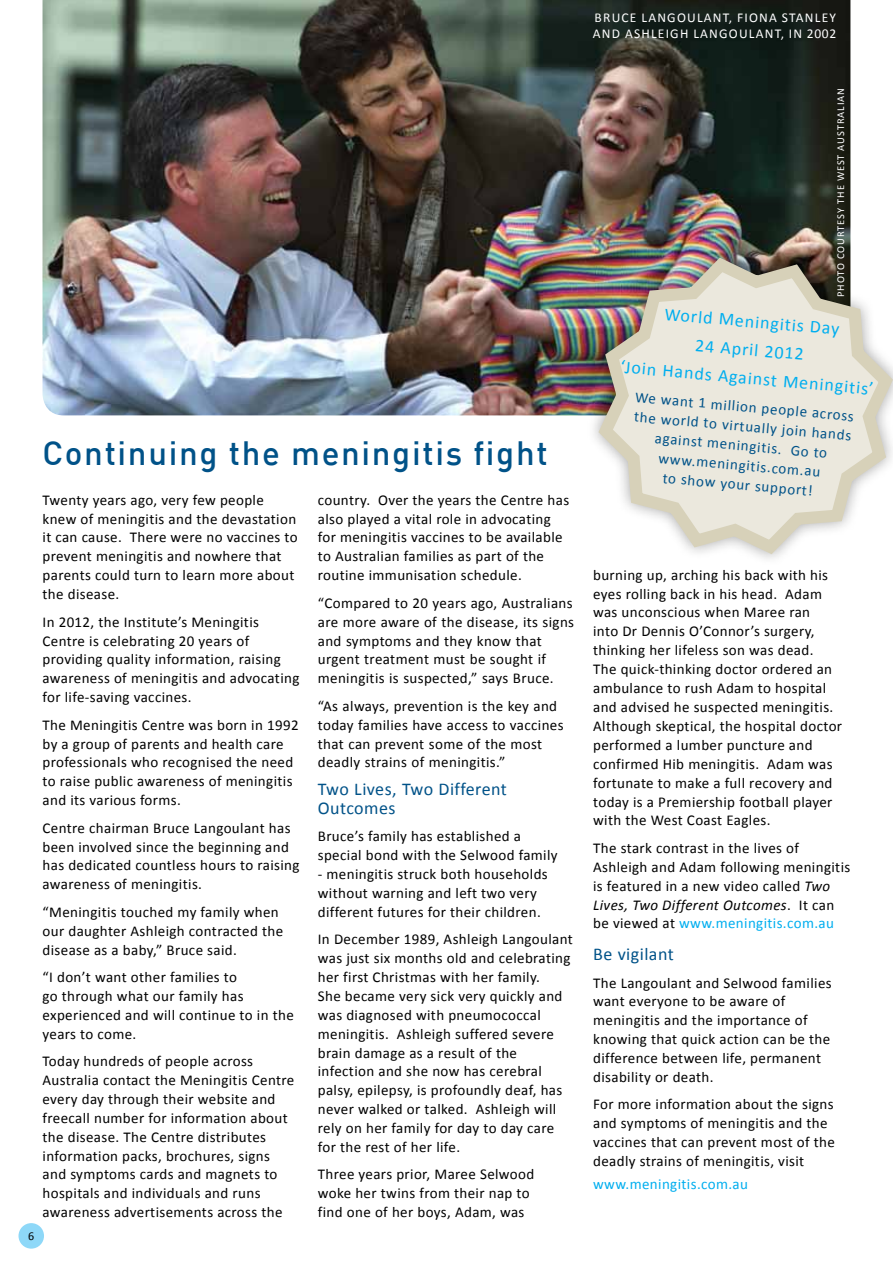
<style>
.page{position:relative;width:893px;height:1263px;background:#fff}
.page>*{position:absolute;margin:0;border:0;box-sizing:border-box;transform-origin:0 0}
.t1{font:500 33px "DIN";letter-spacing:.05em;color:#005288}
.t2{font:18px/28.2px "Calibri";color:#00aeef;text-align:center}
.t3{font:18px/18.9px "Calibri";letter-spacing:.025em;color:#005288}
.t4{font:15px/18.9px "Calibri";letter-spacing:.025em;color:#000}
.t5{font:15px/19.5px "Calibri";color:#005288;text-align:center}
.t6{font:15px "Calibri";letter-spacing:.025em;color:#00aeef}
.t7{font:13.5px "Calibri";color:#fff}
.t8{font:12px "Calibri";color:#000}
.t9{font:10.5px "Calibri";color:#fff}
.s1{font-style:italic}
.s2{color:#00aeef}
</style>
<div class="page">
<div style="left:19px;top:1223px;width:25px;height:25px;background:#8ed8f8;border-radius:50%"></div>
<img style="left:43px;top:0;width:807px;height:415px">
<div style="left:586px;top:245px;width:307px;height:322px;background:#000;opacity:.35"></div>
<svg style="left:591px;top:250px;width:302px;height:311px"></svg>
<h1 class="t1" style="left:43px;top:432px;width:507px">Continuing the meningitis fight</h1>
<p class="t8" style="left:28px;top:1229px;width:8px">6</p>
<p class="t4" style="left:43px;top:490px;width:257px">Twenty years ago, very few people knew of meningitis and the devastation it can cause. There were no vaccines to prevent meningitis and nowhere that parents could turn to learn more about the disease.</p>
<p class="t4" style="left:43px;top:612px;width:258px">In 2012, the Institute’s Meningitis Centre is celebrating 20 years of providing quality information, raising awareness of meningitis and advocating for life-saving vaccines.</p>
<p class="t4" style="left:43px;top:715px;width:258px">The Meningitis Centre was born in 1992 by a group of parents and health care professionals who recognised the need to raise public awareness of meningitis and its various forms.</p>
<p class="t4" style="left:43px;top:818px;width:259px">Centre chairman Bruce Langoulant has been involved since the beginning and has dedicated countless hours to raising awareness of meningitis.</p>
<p class="t4" style="left:43px;top:902px;width:242px">“Meningitis touched my family when our daughter Ashleigh contracted the disease as a baby,” Bruce said.</p>
<p class="t4" style="left:43px;top:967px;width:253px">“I don’t want other families to<br>go through what our family has experienced and will continue to in the years to come.</p>
<p class="t4" style="left:43px;top:1052px;width:253px">Today hundreds of people across Australia contact the Meningitis Centre every day through their website and freecall number for information about the disease. The Centre distributes information packs, brochures, signs and symptoms cards and magnets to hospitals and individuals and runs awareness advertisements across the</p>
<p class="t4" style="left:318px;top:490px;width:253px">country. Over the years the Centre has also played a vital role in advocating for meningitis vaccines to be available to Australian families as part of the routine immunisation schedule.</p>
<p class="t4" style="left:318px;top:593px;width:258px">“Compared to 20 years ago, Australians are more aware of the disease, its signs and symptoms and they know that urgent treatment must be sought if meningitis is suspected,” says Bruce.</p>
<p class="t4" style="left:318px;top:696px;width:247px">“As always, prevention is the key and today families have access to vaccines that can prevent some of the most deadly strains of meningitis.”</p>
<p class="t3" style="left:318px;top:779px;width:191px">Two Lives, Two Different<br>Outcomes</p>
<p class="t4" style="left:318px;top:827px;width:241px">Bruce’s family has established a special bond with the Selwood family</p>
<p class="t4" style="left:318px;top:864px;width:231px">- meningitis struck both households without warning and left two very different futures for their children.</p>
<p class="t4" style="left:318px;top:930px;width:257px">In December 1989, Ashleigh Langoulant was just six months old and celebrating her first Christmas with her family.<br>She became very sick very quickly and was diagnosed with pneumococcal meningitis. Ashleigh suffered severe brain damage as a result of the infection and she now has cerebral palsy, epilepsy, is profoundly deaf, has never walked or talked. Ashleigh will rely on her family for day to day care for the rest of her life.</p>
<p class="t4" style="left:318px;top:1165px;width:218px">Three years prior, Maree Selwood woke her twins from their nap to find one of her boys, Adam, was</p>
<p class="t7" style="left:595px;top:9px;width:10px">bruce</p>
<p class="t7" style="left:641px;top:9px;width:10px">langoulant</p>
<p class="t7" style="left:729px;top:9px;width:17px">, fiona</p>
<p class="t7" style="left:782px;top:9px;width:9px">stanle</p>
<p class="t7" style="left:829px;top:9px;width:8px">y</p>
<p class="t7" style="left:593px;top:25px;width:10px">and</p>
<p class="t7" style="left:625px;top:25px;width:9px">ashleigh</p>
<p class="t7" style="left:693px;top:25px;width:10px">langoulant</p>
<p class="t7" style="left:781px;top:25px;width:57px">, in 2002</p>
<p class="t9" style="left:834px;top:297px;width:209px;rotate:-90deg">photo courtesy The West Australian</p>
<p class="t2" style="left:627px;top:296px;width:255px;rotate:5deg">World Meningitis Day<br>24 April 2012<br>‘Join Hands Against Meningitis’</p>
<p class="t5" style="left:636px;top:387px;width:221px;rotate:5deg">We want 1 million people across the world to virtually join hands against meningitis. Go to www.meningitis.com.au<br>to show your support!</p>
<p class="t4" style="left:593px;top:565px;width:250px">burning up, arching his back with his eyes rolling back in his head. Adam was unconscious when Maree ran<br>into Dr Dennis O’Connor’s surgery, thinking her lifeless son was dead.<br>The quick-thinking doctor ordered an ambulance to rush Adam to hospital and advised he suspected meningitis.<br>Although skeptical, the hospital doctor performed a lumber puncture and confirmed Hib meningitis. Adam was fortunate to make a full recovery and today is a Premiership football player with the West Coast Eagles.</p>
<p class="t4" style="left:593px;top:838px;width:259px">The stark contrast in the lives of Ashleigh and Adam following meningitis is featured in a new video called <span class="s1">Two Lives, Two Different Outcomes</span>. It can be viewed at <span class="s2">www.meningitis.com.au</span></p>
<p class="t3" style="left:593px;top:945px;width:82px">Be vigilant</p>
<p class="t4" style="left:593px;top:973px;width:240px">The Langoulant and Selwood families want everyone to be aware of meningitis and the importance of knowing that quick action can be the difference between life, permanent disability or death.</p>
<p class="t4" style="left:593px;top:1095px;width:243px">For more information about the signs and symptoms of meningitis and the vaccines that can prevent most of the deadly strains of meningitis, visit</p>
<p class="t6" style="left:593px;top:1175px;width:156px">www.meningitis.com.au</p>
</div>
